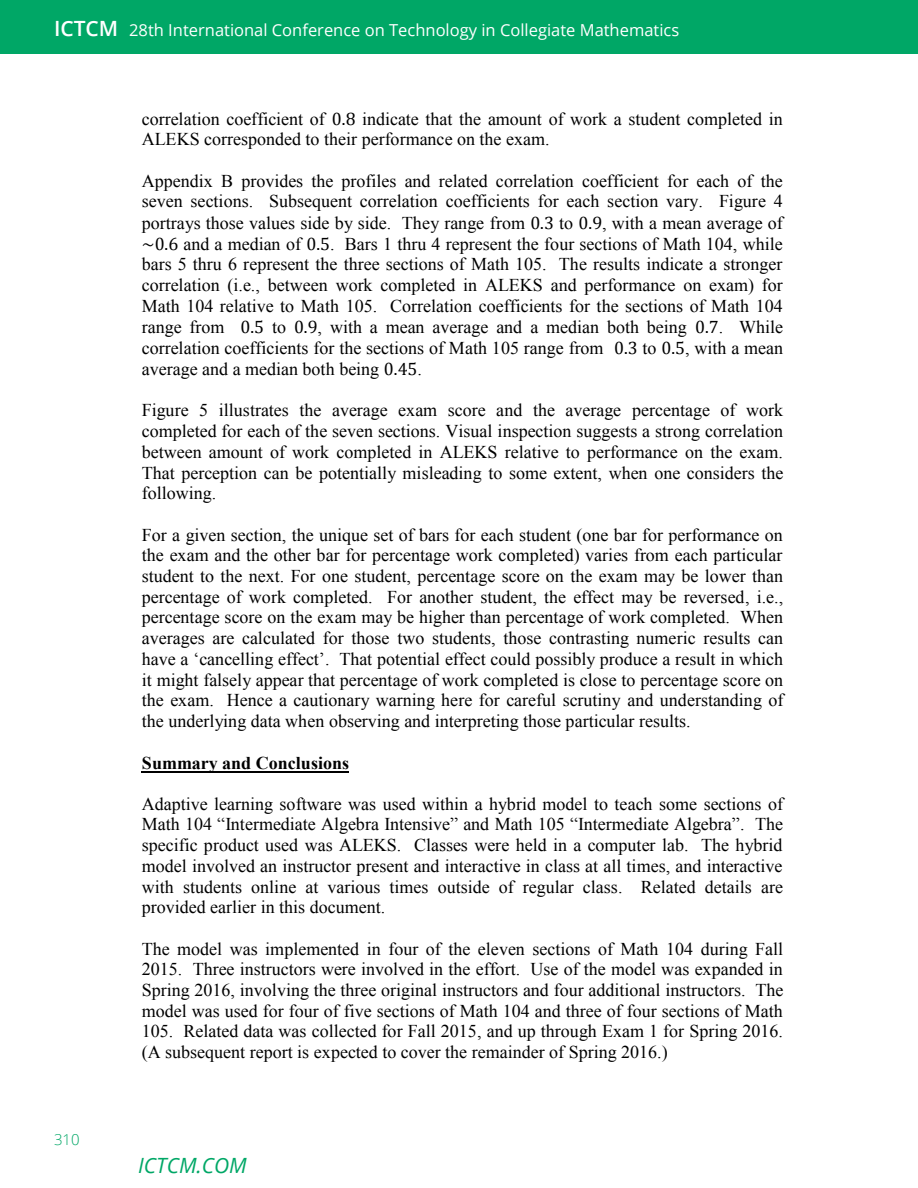
<style>
.page{position:relative;width:918px;height:1188px;background:#fff}
.page>*{position:absolute;margin:0;border:0;box-sizing:border-box;transform-origin:0 0}
.t1{font:italic 21px "Open Sans";color:#00a766}
.t2{font:18px/20.7px "Times New Roman";color:#000;text-align:justify}
.t3{font:700 18px "Times New Roman";color:#000}
.t4{font:16.5px "Open Sans";color:#fff}
.t5{font:300 15px "Open Sans";color:#00a766}
.s1{font-weight:600;font-size:21px}
.s2{font-family:"Cambria Math"}
</style>
<div class="page">
<hr style="left:142px;top:771px;width:207px;height:1px;background:#000">
<div style="left:0;top:0;width:918px;height:54px;background:#00a766"></div>
<p class="t4" style="left:54px;top:19px;width:627px"><span class="s1">ICTCM</span> 28th International Conference on Technology in Collegiate Mathematics</p>
<p class="t5" style="left:54px;top:1130px;width:27px">310</p>
<p class="t2" style="left:142px;top:108px;width:642px">correlation coefficient of <span class="s2">0.8</span> indicate that the amount of work a student completed in<br>ALEKS corresponded to their performance on the exam.</p>
<p class="t2" style="left:142px;top:170px;width:643px">Appendix B provides the profiles and related correlation coefficient for each of the seven sections. Subsequent correlation coefficients for each section vary. Figure 4 portrays those values side by side. They range from <span class="s2">0.3</span> to <span class="s2">0.9</span>, with a mean average of <span class="s2">~0.6</span> and a median of <span class="s2">0.5</span>. Bars 1 thru 4 represent the four sections of Math 104, while bars 5 thru 6 represent the three sections of Math 105. The results indicate a stronger correlation (i.e., between work completed in ALEKS and performance on exam) for Math 104 relative to Math 105. Correlation coefficients for the sections of Math 104 range from <span class="s2">0.5</span> to <span class="s2">0.9</span>, with a mean average and a median both being <span class="s2">0.7</span>. While correlation coefficients for the sections of Math 105 range from <span class="s2">0.3</span> to <span class="s2">0.5</span>, with a mean average and a median both being <span class="s2">0.45</span>.</p>
<p class="t2" style="left:142px;top:400px;width:643px">Figure 5 illustrates the average exam score and the average percentage of work completed for each of the seven sections. Visual inspection suggests a strong correlation between amount of work completed in ALEKS relative to performance on the exam.<br>That perception can be potentially misleading to some extent, when one considers the following.</p>
<p class="t2" style="left:142px;top:524px;width:643px">For a given section, the unique set of bars for each student (one bar for performance on the exam and the other bar for percentage work completed) varies from each particular student to the next. For one student, percentage score on the exam may be lower than percentage of work completed. For another student, the effect may be reversed, i.e., percentage score on the exam may be higher than percentage of work completed. When averages are calculated for those two students, those contrasting numeric results can have a ‘cancelling effect’. That potential effect could possibly produce a result in which it might falsely appear that percentage of work completed is close to percentage score on the exam. Hence a cautionary warning here for careful scrutiny and understanding of the underlying data when observing and interpreting those particular results.</p>
<p class="t3" style="left:142px;top:750px;width:209px">Summary and Conclusions</p>
<p class="t2" style="left:142px;top:793px;width:643px">Adaptive learning software was used within a hybrid model to teach some sections of Math 104 “Intermediate Algebra Intensive” and Math 105 “Intermediate Algebra”. The specific product used was ALEKS. Classes were held in a computer lab. The hybrid model involved an instructor present and interactive in class at all times, and interactive with students online at various times outside of regular class. Related details are provided earlier in this document.</p>
<p class="t2" style="left:142px;top:938px;width:643px">The model was implemented in four of the eleven sections of Math 104 during Fall 2015. Three instructors were involved in the effort. Use of the model was expanded in Spring 2016, involving the three original instructors and four additional instructors. The model was used for four of five sections of Math 104 and three of four sections of Math 105. Related data was collected for Fall 2015, and up through Exam 1 for Spring 2016. (A subsequent report is expected to cover the remainder of Spring 2016.)</p>
<p class="t1" style="left:138px;top:1151px;width:110px">ICTCM.COM</p>
</div>
